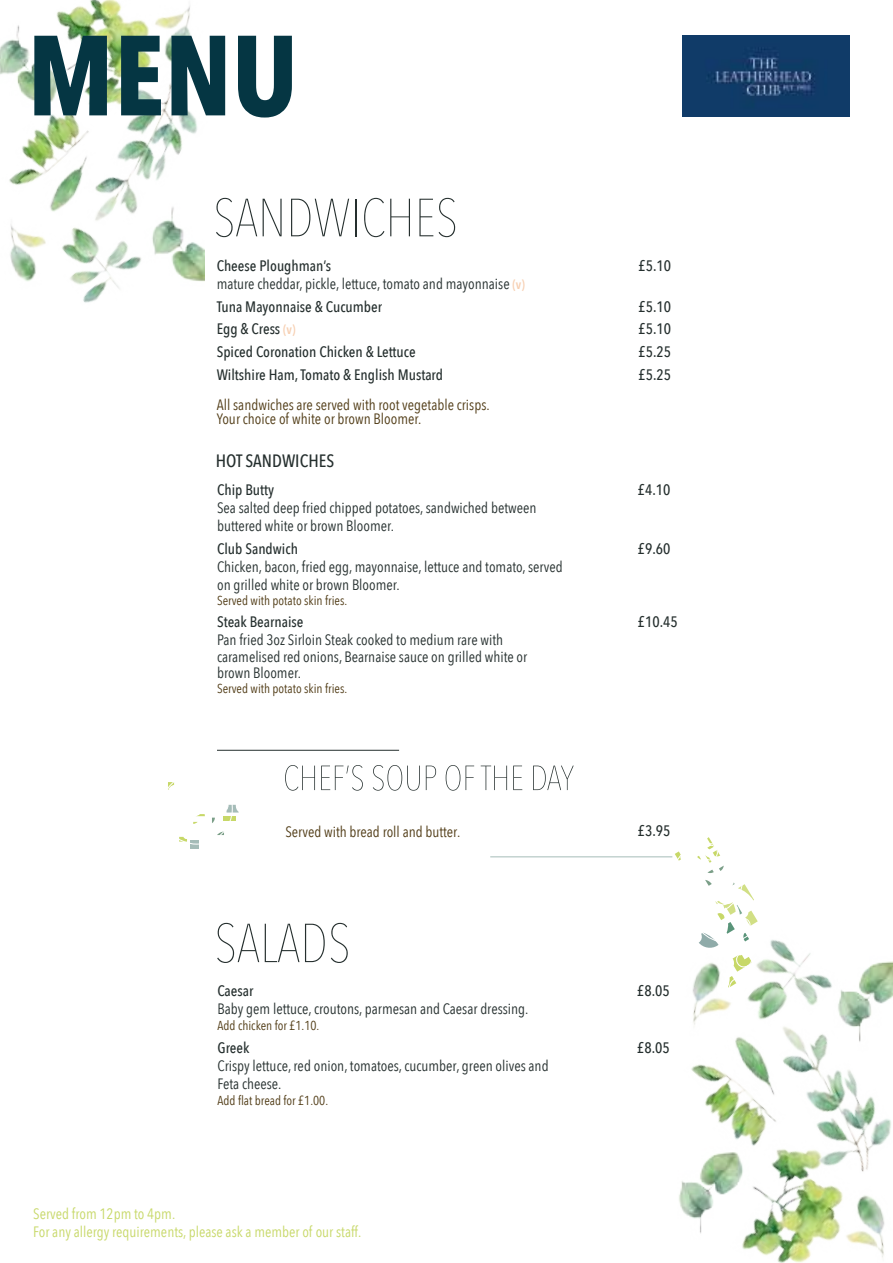
<style>
.page{position:relative;width:893px;height:1263px;background:#fff}
.page>*{position:absolute;margin:0;border:0;box-sizing:border-box;transform-origin:0 0}
.t1{font:700 112.5px "Avenir Next Condensed";color:#053643}
.t2{font:500 17.85px "Avenir Next Condensed";color:#252f2e}
.t3{font:500 15.15px/22.6px "Avenir Next Condensed";color:#252f2e}
.t4{font:15px/18px "Avenir Next Condensed";color:#252f2e}
.t5{font:15px/14.1px "Avenir Next Condensed";color:#503b15}
.t6{font:15px "Avenir Next Condensed";color:#c7d868}
.t7{font:12.9px "Avenir Next Condensed";color:#503b15}
.s1{font-weight:600;font-size:12.9px;color:#f7d0b3}
</style>
<div class="page">
<hr style="left:217px;top:750px;width:182px;height:1px;background:#252f2e">
<hr style="left:490px;top:856px;width:182px;height:1px;background:#a5bcb8">
<svg style="left:285px;top:765px;width:30px;height:26px"></svg>
<svg style="left:321px;top:765px;width:42px;height:26px"></svg>
<svg style="left:373px;top:765px;width:47px;height:26px"></svg>
<svg style="left:426px;top:766px;width:10px;height:24px"></svg>
<svg style="left:446px;top:765px;width:28px;height:26px"></svg>
<svg style="left:481px;top:766px;width:26px;height:24px"></svg>
<svg style="left:513px;top:766px;width:9px;height:24px"></svg>
<svg style="left:533px;top:766px;width:41px;height:24px"></svg>
<svg style="left:217px;top:923px;width:42px;height:40px"></svg>
<svg style="left:265px;top:924px;width:34px;height:38px"></svg>
<svg style="left:305px;top:924px;width:20px;height:38px"></svg>
<svg style="left:331px;top:923px;width:17px;height:40px"></svg>
<svg style="left:223px;top:198px;width:34px;height:39px"></svg>
<svg style="left:263px;top:199px;width:19px;height:37px"></svg>
<svg style="left:291px;top:199px;width:58px;height:37px"></svg>
<hr style="left:355px;top:199px;width:1px;height:37px;background:#252f2e">
<svg style="left:364px;top:198px;width:20px;height:39px"></svg>
<svg style="left:390px;top:199px;width:20px;height:37px"></svg>
<svg style="left:419px;top:199px;width:14px;height:37px"></svg>
<svg style="left:439px;top:198px;width:16px;height:39px"></svg>
<div style="left:190px;top:840px;width:8px;height:9px;background:#a5bcb8"></div>
<svg style="left:168px;top:782px;width:71px;height:63px"></svg>
<svg style="left:667px;top:837px;width:87px;height:100px"></svg>
<img style="left:683px;top:36px;width:166px;height:81px">
<img style="left:691px;top:1064px;width:16px;height:42px">
<img style="left:707px;top:1058px;width:36px;height:54px">
<img style="left:859px;top:961px;width:34px;height:25px">
<img style="left:711px;top:1112px;width:111px;height:151px">
<img style="left:822px;top:1202px;width:63px;height:56px">
<img style="left:692px;top:937px;width:25px;height:88px">
<img style="left:743px;top:986px;width:150px;height:216px">
<img style="left:717px;top:914px;width:141px;height:144px">
<img style="left:679px;top:1146px;width:77px;height:93px">
<img style="left:9px;top:146px;width:15px;height:39px">
<img style="left:24px;top:139px;width:34px;height:52px">
<img style="left:171px;top:258px;width:34px;height:24px">
<img style="left:33px;top:0;width:99px;height:139px">
<img style="left:132px;top:6px;width:59px;height:49px">
<img style="left:10px;top:225px;width:23px;height:56px">
<img style="left:58px;top:55px;width:165px;height:203px">
<img style="left:33px;top:191px;width:133px;height:112px">
<img style="left:0;top:20px;width:69px;height:87px">
<h1 class="t1" style="left:27px;top:7px;width:272px">MENU</h1>
<p class="t3" style="left:217px;top:254px;width:116px">Cheese Ploughman’s</p>
<p class="t4" style="left:217px;top:274px;width:310px">mature cheddar, pickle, lettuce, tomato and mayonnaise <span class="s1">(v)</span></p>
<p class="t3" style="left:217px;top:295px;width:228px">Tuna Mayonnaise &amp; Cucumber<br>Egg &amp; Cress <span class="s1">(v)<br></span>Spiced Coronation Chicken &amp; Lettuce<br>Wiltshire Ham, Tomato &amp; English Mustard</p>
<p class="t5" style="left:217px;top:397px;width:274px">All sandwiches are served with root vegetable crisps.<br>Your choice of white or brown Bloomer.</p>
<p class="t2" style="left:216px;top:450px;width:120px">HOT SANDWICHES</p>
<p class="t3" style="left:217px;top:478px;width:58px">Chip Butty</p>
<p class="t4" style="left:217px;top:498px;width:321px">Sea salted deep fried chipped potatoes, sandwiched between buttered white or brown Bloomer.</p>
<p class="t3" style="left:217px;top:537px;width:82px">Club Sandwich</p>
<p class="t4" style="left:217px;top:556px;width:347px">Chicken, bacon, fried egg, mayonnaise, lettuce and tomato, served on grilled white or brown Bloomer.</p>
<p class="t7" style="left:217px;top:589px;width:132px">Served with potato skin fries.</p>
<p class="t3" style="left:217px;top:610px;width:88px">Steak Bearnaise</p>
<p class="t4" style="left:217px;top:631px;width:312px;line-height:16.5px">Pan fried 3oz Sirloin Steak cooked to medium rare with caramelised red onions, Bearnaise sauce on grilled white or brown Bloomer.</p>
<p class="t7" style="left:217px;top:678px;width:132px">Served with potato skin fries.</p>
<p class="t5" style="left:285px;top:824px;width:176px">Served with bread roll and butter.</p>
<p class="t6" style="left:33px;top:1201px;width:144px">Served from 12pm to 4pm.</p>
<p class="t3" style="left:218px;top:979px;width:37px">Caesar</p>
<p class="t4" style="left:218px;top:998px;width:312px">Baby gem lettuce, croutons, parmesan and Caesar dressing.</p>
<p class="t7" style="left:218px;top:1014px;width:103px">Add chicken for £1.10.</p>
<p class="t3" style="left:218px;top:1036px;width:34px">Greek</p>
<p class="t4" style="left:218px;top:1056px;width:333px">Crispy lettuce, red onion, tomatoes, cucumber, green olives and<br>Feta cheese.</p>
<p class="t7" style="left:218px;top:1090px;width:112px">Add flat bread for £1.00.</p>
<p class="t6" style="left:33px;top:1219px;width:330px">For any allergy requirements, please ask a member of our staff.</p>
<p class="t3" style="left:638px;top:254px;width:34px">£5.10</p>
<p class="t3" style="left:638px;top:295px;width:34px;text-align:justify">£5.10 £5.10 £5.25 £5.25</p>
<p class="t3" style="left:638px;top:478px;width:34px">£4.10</p>
<p class="t3" style="left:638px;top:537px;width:34px">£9.60</p>
<p class="t3" style="left:638px;top:610px;width:41px">£10.45</p>
<p class="t3" style="left:638px;top:819px;width:34px">£3.95</p>
<p class="t3" style="left:637px;top:979px;width:34px">£8.05</p>
<p class="t3" style="left:637px;top:1036px;width:34px">£8.05</p>
</div>
